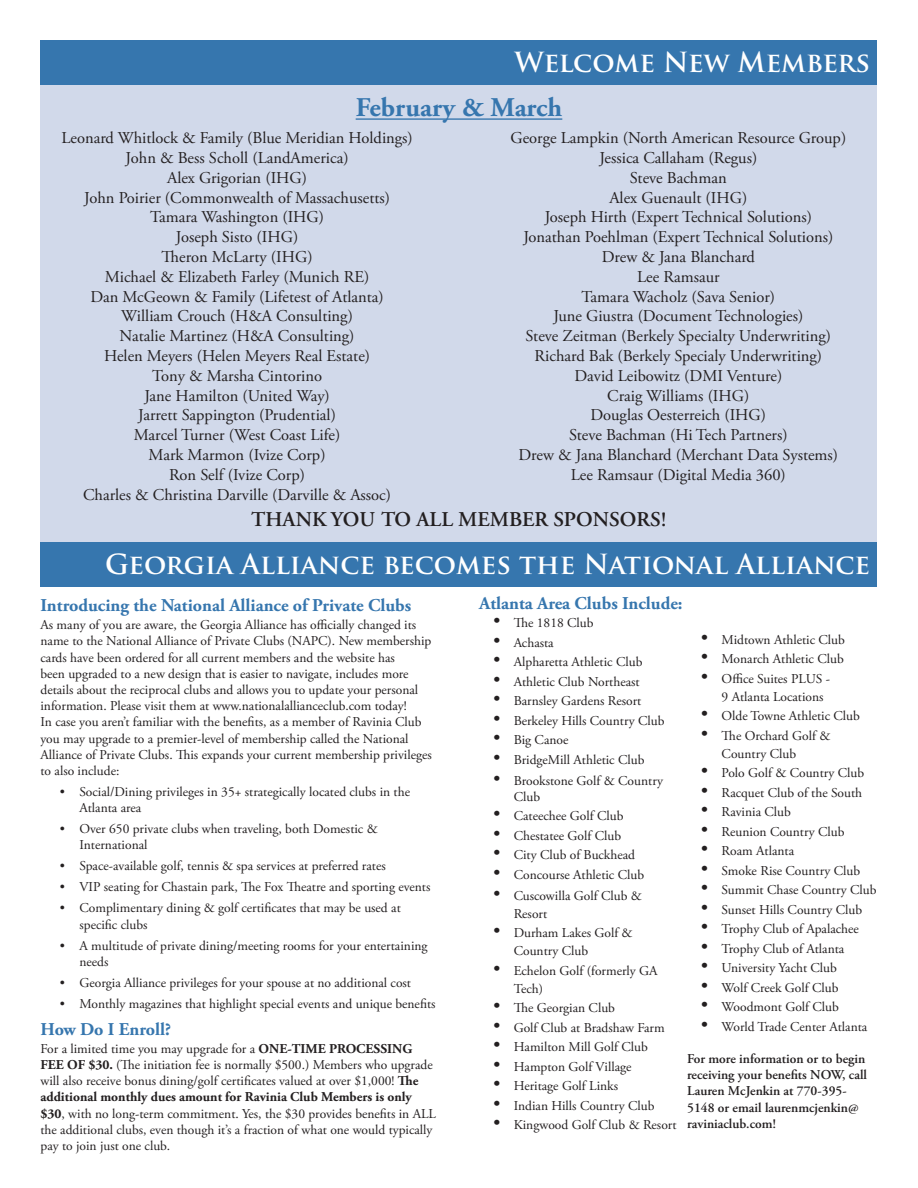
<style>
.page{position:relative;width:918px;height:1188px;background:#fff}
.page>*{position:absolute;margin:0;border:0;box-sizing:border-box;transform-origin:0 0}
.t1{font:700 27px "Trajan Pro";color:#fff}
.t2{font:700 27px "Adobe Garamond Pro";color:#3676ae}
.t3{font:600 21px "Adobe Garamond Pro";color:#231f20}
.t4{font:700 18px "Adobe Garamond Pro";color:#3676ae}
.t5{font:16.5px/19.8px "Adobe Garamond Pro";color:#231f20;text-align:center}
.t6{font:13.5px/16.2px "Adobe Garamond Pro";color:#231f20}
.t7{font:600 13.5px/16.2px "Adobe Garamond Pro";color:#231f20}
.s1{font-weight:700}
</style>
<div class="page">
<div style="left:40px;top:81px;width:838px;height:470px;background:#d1d9ea"></div>
<div style="left:40px;top:40px;width:838px;height:45px;background:#3676ae"></div>
<div style="left:40px;top:542px;width:838px;height:45px;background:#3676ae"></div>
<hr style="left:356px;top:118px;width:206px;height:2px;background:#3676ae">
<h1 class="t1" style="left:515px;top:45px;width:357px">Welcome New Members</h1>
<h1 class="t2" style="left:356px;top:92px;width:208px">February &amp; March</h1>
<p class="t5" style="left:61px;top:129px;width:353px">Leonard Whitlock &amp; Family (Blue Meridian Holdings)<br>John &amp; Bess Scholl (LandAmerica)<br>Alex Grigorian (IHG)<br>John Poirier (Commonwealth of Massachusetts)<br>Tamara Washington (IHG)<br>Joseph Sisto (IHG)<br>Theron McLarty (IHG)<br>Michael &amp; Elizabeth Farley (Munich RE)<br>Dan McGeown &amp; Family (Lifetest of Atlanta)<br>William Crouch (H&amp;A Consulting)<br>Natalie Martinez (H&amp;A Consulting)<br>Helen Meyers (Helen Meyers Real Estate)<br>Tony &amp; Marsha Cintorino<br>Jane Hamilton (United Way)<br>Jarrett Sappington (Prudential)<br>Marcel Turner (West Coast Life)<br>Mark Marmon (Ivize Corp)<br>Ron Self (Ivize Corp)<br>Charles &amp; Christina Darville (Darville &amp; Assoc)</p>
<p class="t5" style="left:510px;top:129px;width:337px">George Lampkin (North American Resource Group)<br>Jessica Callaham (Regus)<br>Steve Bachman<br>Alex Guenault (IHG)<br>Joseph Hirth (Expert Technical Solutions)<br>Jonathan Poehlman (Expert Technical Solutions)<br>Drew &amp; Jana Blanchard<br>Lee Ramsaur<br>Tamara Wacholz (Sava Senior)<br>June Giustra (Document Technologies)<br>Steve Zeitman (Berkely Specialty Underwriting)<br>Richard Bak (Berkely Specialy Underwriting)<br>David Leibowitz (DMI Venture)<br>Craig Williams (IHG)<br>Douglas Oesterreich (IHG)<br>Steve Bachman (Hi Tech Partners)<br>Drew &amp; Jana Blanchard (Merchant Data Systems)<br>Lee Ramsaur (Digital Media 360)</p>
<h2 class="t3" style="left:251px;top:507px;width:417px">THANK YOU TO ALL MEMBER SPONSORS!</h2>
<h1 class="t1" style="left:105px;top:547px;width:767px">Georgia Alliance becomes the National Alliance</h1>
<h3 class="t4" style="left:40px;top:595px;width:372px">Introducing the National Alliance of Private Clubs</h3>
<p class="t6" style="left:40px;top:617px;width:393px">As many of you are aware, the Georgia Alliance has officially changed its name to the National Alliance of Private Clubs (NAPC). New membership cards have been ordered for all current members and the website has<br>been upgraded to a new design that is easier to navigate, includes more details about the reciprocal clubs and allows you to update your personal information. Please visit them at www.nationalallianceclub.com today!<br>In case you aren’t familiar with the benefits, as a member of Ravinia Club you may upgrade to a premier-level of membership called the National Alliance of Private Clubs. This expands your current membership privileges to also include:</p>
<p class="t6" style="left:80px;top:784px;width:332px;text-indent:-20px">• Social/Dining privileges in 35+ strategically located clubs in the<br>Atlanta area</p>
<p class="t6" style="left:80px;top:821px;width:300px;text-indent:-20px">• Over 650 private clubs when traveling, both Domestic &amp;<br>International</p>
<p class="t6" style="left:60px;top:859px;width:327px">• Space-available golf, tennis &amp; spa services at preferred rates</p>
<p class="t6" style="left:60px;top:880px;width:372px">• VIP seating for Chastain park, The Fox Theatre and sporting events</p>
<p class="t6" style="left:80px;top:901px;width:323px;text-indent:-20px">• Complimentary dining &amp; golf certificates that may be used at specific clubs</p>
<p class="t6" style="left:80px;top:938px;width:350px;text-indent:-20px">• A multitude of private dining/meeting rooms for your entertaining needs</p>
<p class="t6" style="left:60px;top:975px;width:353px">• Georgia Alliance privileges for your spouse at no additional cost</p>
<p class="t6" style="left:60px;top:996px;width:377px">• Monthly magazines that highlight special events and unique benefits</p>
<h3 class="t4" style="left:40px;top:1019px;width:132px">How Do I Enroll?</h3>
<p class="t6" style="left:40px;top:1041px;width:397px">For a limited time you may upgrade for a <span class="s1">ONE-TIME PROCESSING FEE OF $30.</span> (The initiation fee is normally $500.) Members who upgrade will also receive bonus dining/golf certificates valued at over $1,000! <span class="s1">The additional monthly dues amount for Ravinia Club Members is only $30</span>, with no long-term commitment. Yes, the $30 provides benefits in ALL the additional clubs, even though it’s a fraction of what one would typically pay to join just one club.</p>
<h3 class="t4" style="left:479px;top:593px;width:205px">Atlanta Area Clubs Include:</h3>
<p class="t6" style="left:493px;top:615px;width:102px">• The 1818 Club</p>
<p class="t6" style="left:493px;top:635px;width:63px">• Achasta</p>
<p class="t6" style="left:493px;top:654px;width:151px">• Alpharetta Athletic Club</p>
<p class="t6" style="left:493px;top:674px;width:148px">• Athletic Club Northeast</p>
<p class="t6" style="left:493px;top:693px;width:150px">• Barnsley Gardens Resort</p>
<p class="t6" style="left:493px;top:713px;width:173px">• Berkeley Hills Country Club</p>
<p class="t6" style="left:493px;top:732px;width:77px">• Big Canoe</p>
<p class="t6" style="left:493px;top:752px;width:153px">• BridgeMill Athletic Club</p>
<p class="t6" style="left:514px;top:773px;width:151px;text-indent:-21px">• Brookstone Golf &amp; Country<br>Club</p>
<p class="t6" style="left:493px;top:808px;width:132px">• Cateechee Golf Club</p>
<p class="t6" style="left:493px;top:828px;width:130px">• Chestatee Golf Club</p>
<p class="t6" style="left:493px;top:847px;width:144px">• City Club of Buckhead</p>
<p class="t6" style="left:493px;top:867px;width:153px">• Concourse Athletic Club</p>
<p class="t6" style="left:514px;top:887px;width:130px;line-height:18px;text-indent:-21px">• Cuscowilla Golf Club &amp;<br>Resort</p>
<p class="t6" style="left:514px;top:925px;width:120px;line-height:18px;text-indent:-21px">• Durham Lakes Golf &amp;<br>Country Club</p>
<p class="t6" style="left:514px;top:962px;width:145px;line-height:18px;text-indent:-21px">• Echelon Golf (formerly GA<br>Tech)</p>
<p class="t6" style="left:493px;top:1000px;width:124px">• The Georgian Club</p>
<p class="t6" style="left:493px;top:1020px;width:173px">• Golf Club at Bradshaw Farm</p>
<p class="t6" style="left:493px;top:1039px;width:157px">• Hamilton Mill Golf Club</p>
<p class="t6" style="left:493px;top:1059px;width:140px">• Hampton Golf Village</p>
<p class="t6" style="left:493px;top:1078px;width:127px">• Heritage Golf Links</p>
<p class="t6" style="left:493px;top:1098px;width:163px">• Indian Hills Country Club</p>
<p class="t6" style="left:493px;top:1117px;width:185px">• Kingwood Golf Club &amp; Resort</p>
<p class="t6" style="left:701px;top:632px;width:146px">• Midtown Athletic Club</p>
<p class="t6" style="left:701px;top:651px;width:145px">• Monarch Athletic Club</p>
<p class="t6" style="left:722px;top:670px;width:110px;line-height:18px;text-indent:-21px">• Office Suites PLUS -<br>9 Atlanta Locations</p>
<p class="t6" style="left:701px;top:708px;width:161px">• Olde Towne Athletic Club</p>
<p class="t6" style="left:722px;top:727px;width:110px;line-height:18px;text-indent:-21px">• The Orchard Golf &amp;<br>Country Club</p>
<p class="t6" style="left:701px;top:765px;width:165px">• Polo Golf &amp; Country Club</p>
<p class="t6" style="left:701px;top:785px;width:163px">• Racquet Club of the South</p>
<p class="t6" style="left:701px;top:804px;width:92px">• Ravinia Club</p>
<p class="t6" style="left:701px;top:824px;width:145px">• Reunion Country Club</p>
<p class="t6" style="left:701px;top:843px;width:95px">• Roam Atlanta</p>
<p class="t6" style="left:701px;top:863px;width:161px">• Smoke Rise Country Club</p>
<p class="t6" style="left:701px;top:882px;width:177px">• Summit Chase Country Club</p>
<p class="t6" style="left:701px;top:902px;width:163px">• Sunset Hills Country Club</p>
<p class="t6" style="left:701px;top:921px;width:160px">• Trophy Club of Apalachee</p>
<p class="t6" style="left:701px;top:941px;width:145px">• Trophy Club of Atlanta</p>
<p class="t6" style="left:701px;top:960px;width:138px">• University Yacht Club</p>
<p class="t6" style="left:701px;top:980px;width:139px">• Wolf Creek Golf Club</p>
<p class="t6" style="left:701px;top:999px;width:140px">• Woodmont Golf Club</p>
<p class="t6" style="left:701px;top:1019px;width:168px">• World Trade Center Atlanta</p>
<p class="t7" style="left:687px;top:1051px;width:181px">For more information or to begin receiving your benefits NOW, call<br>Lauren McJenkin at 770-395-<br>5148 or email laurenmcjenkin@ raviniaclub.com!</p>
</div>
